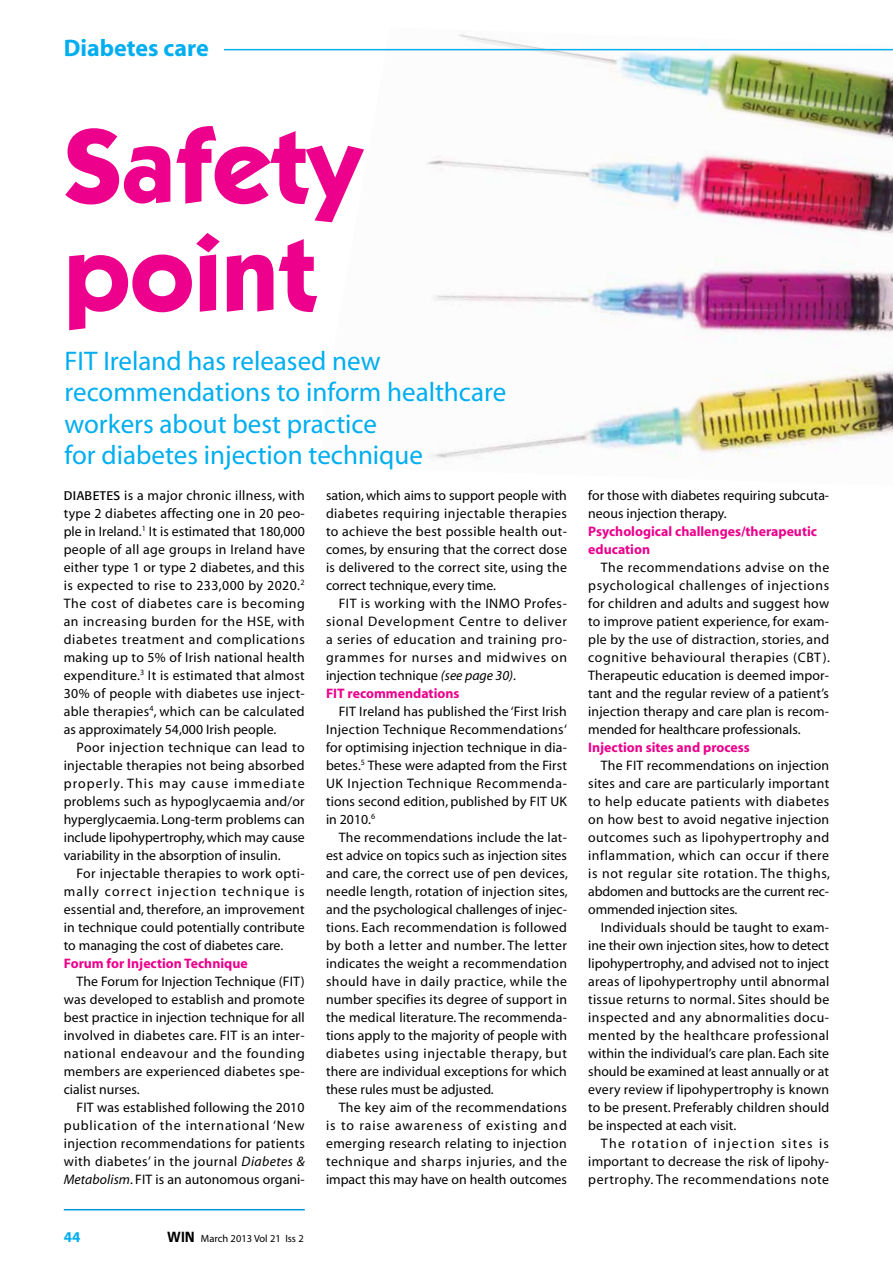
<style>
.page{position:relative;width:893px;height:1263px;background:#fff}
.page>*{position:absolute;margin:0;border:0;box-sizing:border-box;transform-origin:0 0}
.t1{font:700 106.5px/108px "Kabel IT Cby BT";color:#ec008c}
.t2{font:27px/31.5px "Myriad";color:#00aeef}
.t3{font:700 24px "Myriad";color:#00aeef}
.t4{font:700 15px "Myriad";color:#00aeef}
.t5{font:13.8px/18px "Myriad";letter-spacing:.005em;color:#000;text-align:justify}
.t6{font:13.8px/18px "Myriad";letter-spacing:.04em;color:#000}
.t7{font:700 13.8px/18px "Myriad";color:#ec008c}
.t8{font:10.5px "Myriad";color:#000}
.s1{font-family:"Formata";font-size:12.3px}
.s2{font-style:italic}
.s3{font-weight:700;color:#ec008c}
.s4{font-family:"Antique Olive";font-weight:700;font-size:13.8px}
</style>
<div class="page">
<img style="left:322px;top:34px;width:571px;height:432px">
<hr style="left:224px;top:49px;width:669px;height:1px;background:#00aeef">
<hr style="left:64px;top:1209px;width:241px;height:1px;background:#009ada">
<h3 class="t3" style="left:64px;top:35px;width:146px">Diabetes care</h3>
<h1 class="t1" style="left:64px;top:110px;width:299px">Safety point</h1>
<h2 class="t2" style="left:64px;top:346px;width:443px">FIT Ireland has released new recommendations to inform healthcare workers about best practice<br>for diabetes injection technique</h2>
<p class="t5" style="left:64px;top:487px;width:243px"><span class="s1">DIABETES</span> is a major chronic illness, with type 2 diabetes affecting one in 20 peo&shy;ple in Ireland.<sup>1</sup> It is estimated that 180,000 people of all age groups in Ireland have either type 1 or type 2 diabetes, and this is expected to rise to 233,000 by 2020.<sup>2<br></sup>The cost of diabetes care is becoming an increasing burden for the HSE, with diabetes treatment and complications making up to 5% of Irish national health expenditure.<sup>3</sup> It is estimated that almost 30% of people with diabetes use inject&shy;able therapies<sup>4</sup>, which can be calculated as approximately 54,000 Irish people.</p>
<p class="t5" style="left:64px;top:739px;width:243px;text-indent:13px">Poor injection technique can lead to injectable therapies not being absorbed properly. This may cause immediate problems such as hypoglycaemia and/or hyperglycaemia. Long-term problems can include lipohypertrophy, which may cause variability in the absorption of insulin.</p>
<p class="t5" style="left:64px;top:865px;width:242px;text-indent:13px">For injectable therapies to work opti&shy;mally correct injection technique is essential and, therefore, an improvement in technique could potentially contribute to managing the cost of diabetes care.</p>
<p class="t7" style="left:64px;top:955px;width:185px">Forum for Injection Technique</p>
<p class="t5" style="left:64px;top:973px;width:243px;text-indent:13px">The Forum for Injection Technique (FIT) was developed to establish and promote best practice in injection technique for all involved in diabetes care. FIT is an inter&shy;national endeavour and the founding members are experienced diabetes spe&shy;cialist nurses.</p>
<p class="t5" style="left:64px;top:1099px;width:243px;text-indent:13px">FIT was established following the 2010 publication of the international ‘New injection recommendations for patients with diabetes’ in the journal <span class="s2">Diabetes &amp; Metabolism</span>. FIT is an autonomous organi-</p>
<p class="t5" style="left:326px;top:487px;width:242px">sation, which aims to support people with diabetes requiring injectable therapies to achieve the best possible health out&shy;comes, by ensuring that the correct dose is delivered to the correct site, using the correct technique, every time.</p>
<p class="t6" style="left:326px;top:595px;width:243px;text-indent:13px">FIT is working with the INMO Profes&shy;sional Development Centre to deliver a series of education and training pro&shy;grammes for nurses and midwives on injection technique <span class="s2">(see page 30)</span>.<br><span class="s3">FIT recommendations</span></p>
<p class="t5" style="left:326px;top:703px;width:243px;text-indent:13px">FIT Ireland has published the ‘First Irish Injection Technique Recommendations‘ for optimising injection technique in dia&shy;betes.<sup>5</sup> These were adapted from the First UK Injection Technique Recommenda&shy;tions second edition, published by FIT UK in 2010.<sup>6</sup></p>
<p class="t5" style="left:326px;top:829px;width:243px;text-indent:13px">The recommendations include the lat&shy;est advice on topics such as injection sites and care, the correct use of pen devices, needle length, rotation of injection sites, and the psychological challenges of injec&shy;tions. Each recommendation is followed by both a letter and number. The letter indicates the weight a recommendation should have in daily practice, while the number specifies its degree of support in the medical literature. The recommenda&shy;tions apply to the majority of people with diabetes using injectable therapy, but there are individual exceptions for which these rules must be adjusted.</p>
<p class="t5" style="left:326px;top:1099px;width:242px;text-indent:13px">The key aim of the recommendations is to raise awareness of existing and emerging research relating to injection technique and sharps injuries, and the impact this may have on health outcomes</p>
<p class="t4" style="left:64px;top:1229px;width:18px">44</p>
<p class="t8" style="left:167px;top:1233px;width:138px"><span class="s4">WIN</span> March 2013 Vol 21 Iss 2</p>
<p class="t5" style="left:588px;top:487px;width:242px">for those with diabetes requiring subcuta&shy;neous injection therapy.</p>
<p class="t7" style="left:588px;top:523px;width:230px">Psychological challenges/therapeutic education</p>
<p class="t5" style="left:588px;top:559px;width:243px;text-indent:13px">The recommendations advise on the psychological challenges of injections for children and adults and suggest how to improve patient experience, for exam&shy;ple by the use of distraction, stories, and cognitive behavioural therapies (CBT).<br>Therapeutic education is deemed impor&shy;tant and the regular review of a patient’s injection therapy and care plan is recom&shy;mended for healthcare professionals.</p>
<p class="t7" style="left:588px;top:739px;width:163px">Injection sites and process</p>
<p class="t5" style="left:588px;top:757px;width:243px;text-indent:13px">The FIT recommendations on injection sites and care are particularly important to help educate patients with diabetes on how best to avoid negative injection outcomes such as lipohypertrophy and inflammation, which can occur if there is not regular site rotation. The thighs, abdomen and buttocks are the current rec&shy;ommended injection sites.</p>
<p class="t5" style="left:588px;top:919px;width:243px;text-indent:13px">Individuals should be taught to exam&shy;ine their own injection sites, how to detect lipohypertrophy, and advised not to inject areas of lipohypertrophy until abnormal tissue returns to normal. Sites should be inspected and any abnormalities docu&shy;mented by the healthcare professional within the individual’s care plan. Each site should be examined at least annually or at every review if lipohypertrophy is known to be present. Preferably children should be inspected at each visit.</p>
<p class="t5" style="left:588px;top:1135px;width:242px;text-indent:13px">The rotation of injection sites is important to decrease the risk of lipohy&shy;pertrophy. The recommendations note</p>
</div>
